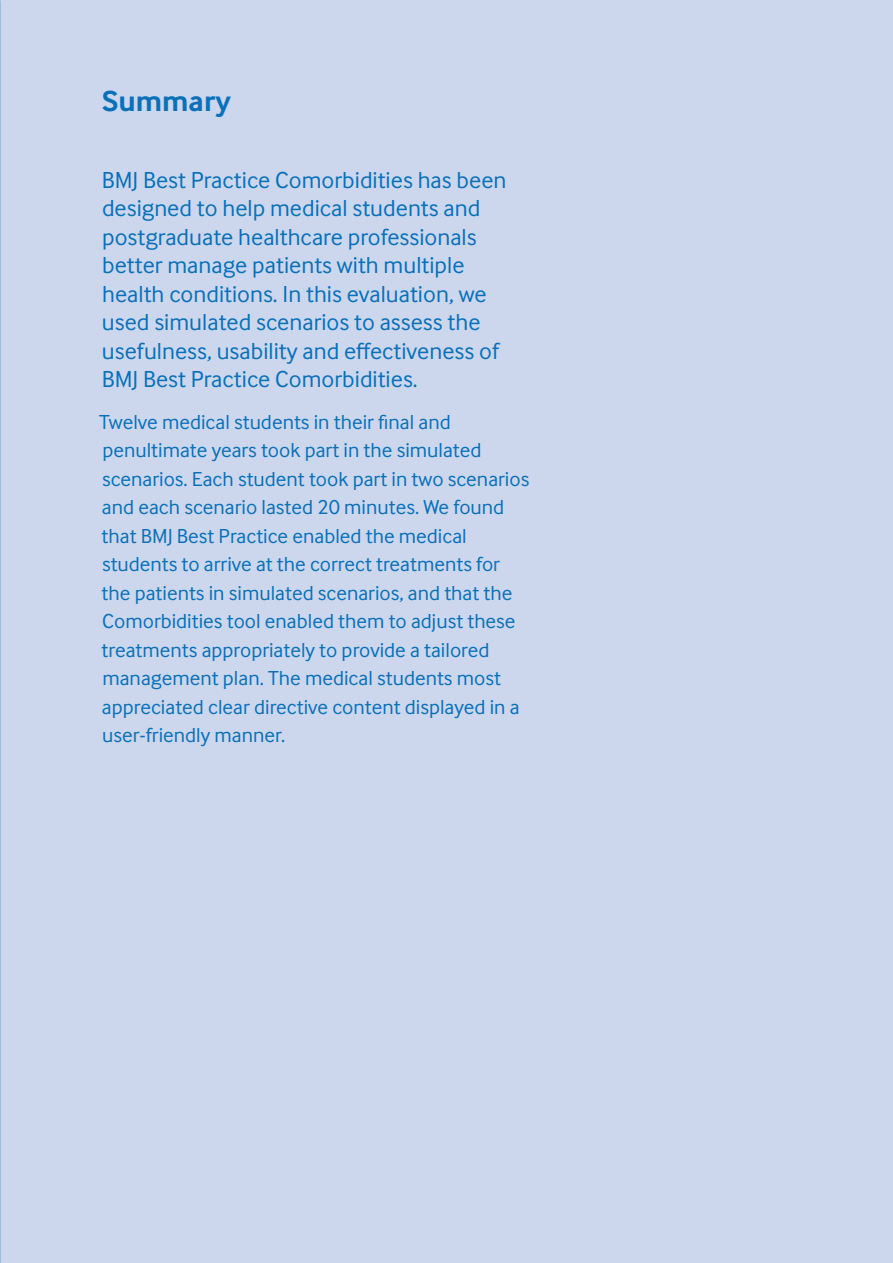
<style>
.page{position:relative;width:893px;height:1263px;background:#ccd7ed}
.page>*{position:absolute;margin:0;border:0;box-sizing:border-box;transform-origin:0 0}
.t1{font:700 30px "Inter Face";color:#0970b9}
.t2{font:24px/28.5px "Inter Face";color:#0970b9}
.t3{font:21px/28.5px "Inter Face";color:#0970b9}
</style>
<div class="page">
<h1 class="t1" style="left:102px;top:84px;width:131px">Summary</h1>
<p class="t2" style="left:102px;top:165px;width:406px">BMJ Best Practice Comorbidities has been designed to help medical students and postgraduate healthcare professionals better manage patients with multiple health conditions. In this evaluation, we used simulated scenarios to assess the usefulness, usability and effectiveness of BMJ Best Practice Comorbidities.</p>
<p class="t3" style="left:99px;top:407px;width:432px">Twelve medical students in their final and penultimate years took part in the simulated scenarios. Each student took part in two scenarios and each scenario lasted 20 minutes. We found that BMJ Best Practice enabled the medical students to arrive at the correct treatments for the patients in simulated scenarios, and that the Comorbidities tool enabled them to adjust these treatments appropriately to provide a tailored management plan. The medical students most appreciated clear directive content displayed in a user-friendly manner.</p>
</div>
